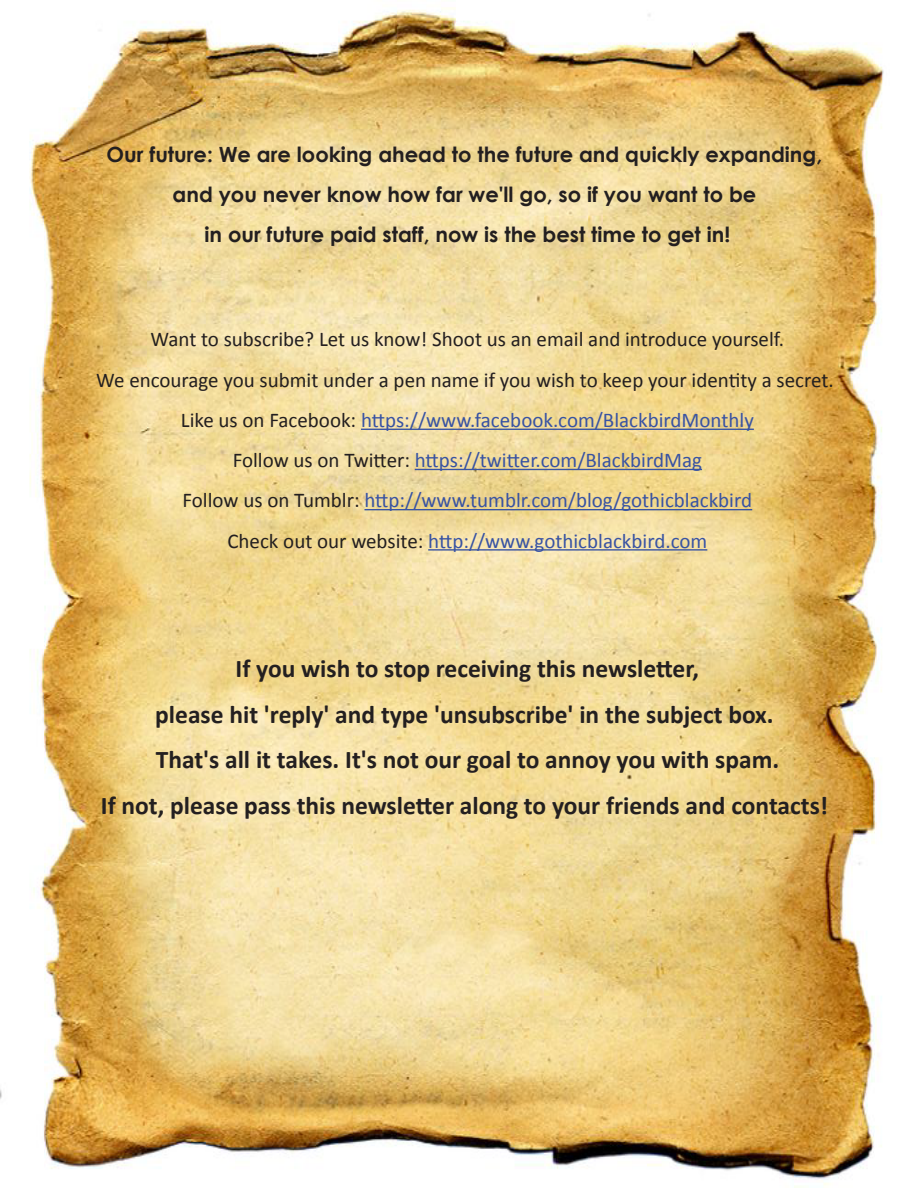
<style>
.page{position:relative;width:918px;height:1188px;background:#fff}
.page>*{position:absolute;margin:0;border:0;box-sizing:border-box;transform-origin:0 0}
.t1{font:700 25.5px/45.6px "Calibri";color:#231f20;text-align:center}
.t2{font:21px/40.2px "Calibri";color:#231f20;text-align:center}
.t3{font:700 21px/40.2px "Century Gothic";color:#231f20;text-align:center}
.s1{color:#3853a3}
</style>
<div class="page">
<img style="left:0;top:7px;width:884px;height:1181px">
<hr style="left:361px;top:429px;width:393px;height:1px;background:#3853a3">
<hr style="left:415px;top:469px;width:287px;height:1px;background:#3853a3">
<hr style="left:364px;top:509px;width:388px;height:1px;background:#3853a3">
<hr style="left:428px;top:549px;width:279px;height:2px;background:#3853a3">
<p class="t3" style="left:107px;top:134px;width:717px">Our future: We are looking ahead to the future and quickly expanding, and you never know how far we'll go, so if you want to be<br>in our future paid staff, now is the best time to get in!</p>
<p class="t2" style="left:96px;top:319px;width:739px">Want to subscribe? Let us know! Shoot us an email and introduce yourself.<br>We encourage you submit under a pen name if you wish to keep your identity a secret.<br>Like us on Facebook: <span class="s1">https://www.facebook.com/BlackbirdMonthly<br></span>Follow us on Twitter: <span class="s1">https://twitter.com/BlackbirdMag<br></span>Follow us on Tumblr: <span class="s1">http://www.tumblr.com/blog/gothicblackbird<br></span>Check out our website: <span class="s1">http://www.gothicblackbird.com</span></p>
<p class="t1" style="left:101px;top:646px;width:729px">If you wish to stop receiving this newsletter,<br>please hit 'reply' and type 'unsubscribe' in the subject box.<br>That's all it takes. It's not our goal to annoy you with spam.<br>If not, please pass this newsletter along to your friends and contacts!</p>
</div>
